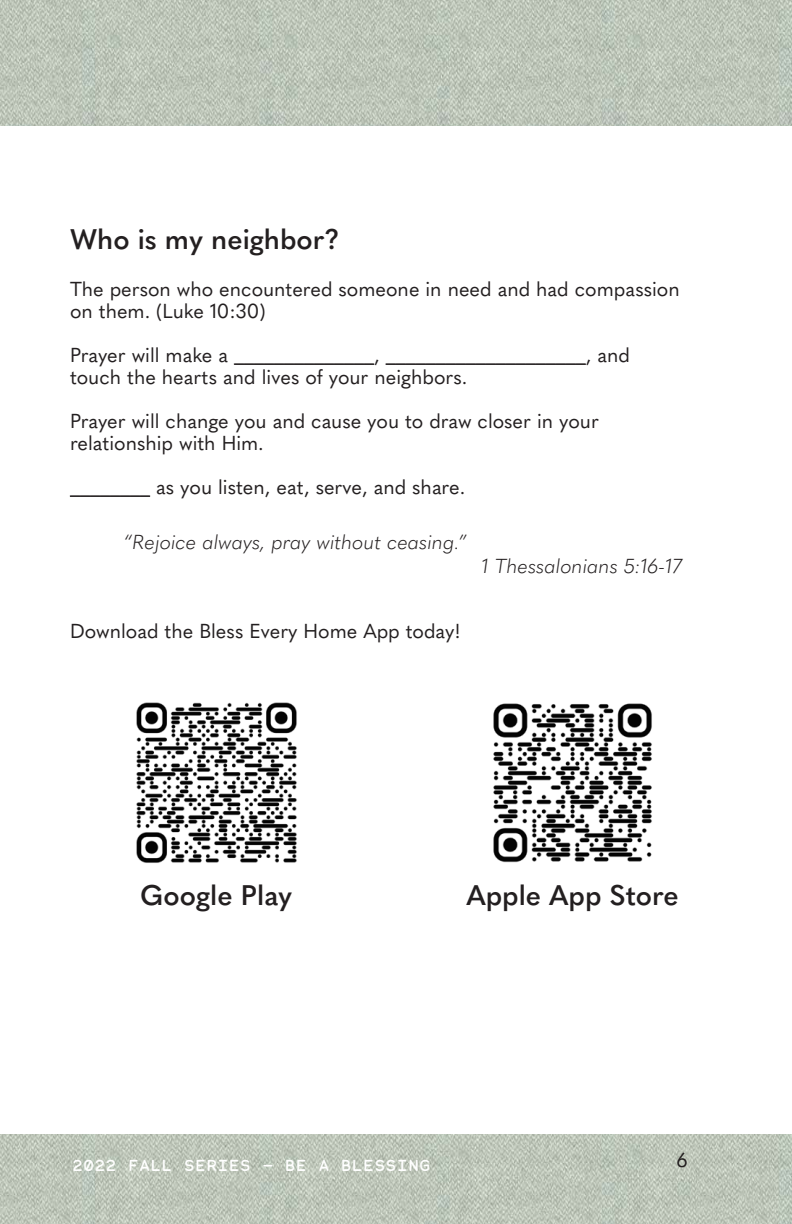
<style>
.page{position:relative;width:792px;height:1224px;background:#fff}
.page>*{position:absolute;margin:0;border:0;box-sizing:border-box;transform-origin:0 0}
.t1{font:600 28px "Quasimoda";color:#231f20}
.t2{font:20px/22px "Quasimoda";color:#231f20}
.t3{font:italic 300 20px "Quasimoda";color:#231f20}
.t4{font:700 16px "Alma Mono";color:#fff}
</style>
<div class="page">
<img style="left:0;top:1134px;width:792px;height:90px">
<img style="left:0;top:0;width:792px;height:126px">
<hr style="left:234px;top:364px;width:140px;height:1px;background:#231f20">
<hr style="left:386px;top:364px;width:200px;height:1px;background:#231f20">
<hr style="left:70px;top:496px;width:80px;height:1px;background:#231f20">
<img style="left:136px;top:702px;width:161px;height:161px">
<img style="left:493px;top:703px;width:159px;height:160px">
<p class="t1" style="left:70px;top:218px;width:271px">Who is my neighbor?</p>
<p class="t2" style="left:70px;top:277px;width:611px">The person who encountered someone in need and had compassion on them. (Luke 10:30)</p>
<p class="t2" style="left:70px;top:343px;width:561px">Prayer will make a ______________, ____________________, and touch the hearts and lives of your neighbors.</p>
<p class="t2" style="left:70px;top:409px;width:530px">Prayer will change you and cause you to draw closer in your relationship with Him.</p>
<p class="t2" style="left:70px;top:475px;width:397px">________ as you listen, eat, serve, and share.</p>
<p class="t3" style="left:124px;top:527px;width:345px">“Rejoice always, pray without ceasing.”</p>
<p class="t3" style="left:482px;top:551px;width:202px">1 Thessalonians 5:16-17</p>
<p class="t2" style="left:70px;top:619px;width:392px">Download the Bless Every Home App today!</p>
<p class="t1" style="left:140px;top:873px;width:154px">Google Play</p>
<p class="t1" style="left:466px;top:873px;width:214px">Apple App Store</p>
<p class="t4" style="left:72px;top:1154px;width:360px">2022 FALL SERIES — BE A BLESSING</p>
<p class="t2" style="left:676px;top:1148px;width:13px">6</p>
</div>
